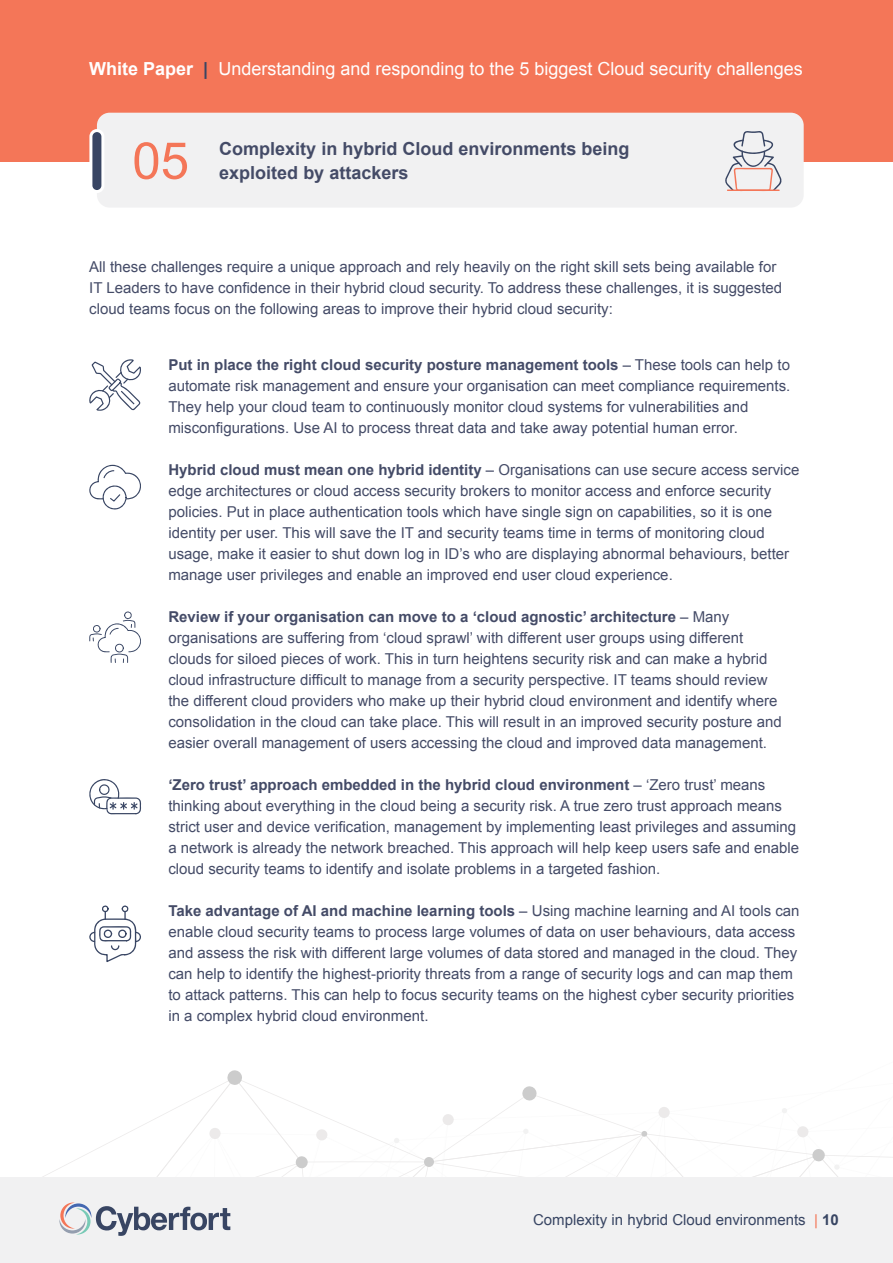
<style>
.page{position:relative;width:893px;height:1263px;background:#fff}
.page>*{position:absolute;margin:0;border:0;box-sizing:border-box;transform-origin:0 0}
.t1{font:51px "Arial";color:#f47658}
.t2{font:18px "Arial";color:#fff}
.t3{font:700 18px "Arial";color:#444b67}
.t4{font:15px/21px "Arial";color:#444b67}
.t5{font:15px "Arial";color:#384563}
.s1{font-weight:700}
.s2{font-weight:700;color:#384563}
.s3{color:#f47658}
</style>
<div class="page">
<div style="left:0;top:0;width:893px;height:161px;background:#f47658"></div>
<svg style="left:0;top:1070px;width:893px;height:193px"></svg>
<div style="left:97px;top:113px;width:707px;height:95px;background:#f1f1f2;border-radius:13px"></div>
<div style="left:91px;top:131px;width:12px;height:61px;background:#384563;border-radius:6px"></div>
<div style="left:89px;top:129px;width:15px;height:64px;border:3px solid #fff;border-radius:6px"></div>
<svg style="left:725px;top:131px;width:57px;height:61px"></svg>
<svg style="left:89px;top:359px;width:52px;height:52px"></svg>
<svg style="left:89px;top:464px;width:52px;height:46px"></svg>
<svg style="left:89px;top:611px;width:52px;height:52px"></svg>
<svg style="left:89px;top:779px;width:52px;height:36px"></svg>
<svg style="left:89px;top:905px;width:52px;height:57px"></svg>
<p class="t2" style="left:89px;top:56px;width:715px"><span class="s1">White Paper</span> <span class="s2">|</span> Understanding and responding to the 5 biggest Cloud security challenges</p>
<h1 class="t1" style="left:132px;top:127px;width:58px">05</h1>
<p class="t3" style="left:219px;top:137px;width:412px">Complexity in hybrid Cloud environments being</p>
<p class="t3" style="left:219px;top:161px;width:191px">exploited by attackers</p>
<p class="t4" style="left:89px;top:257px;width:694px">All these challenges require a unique approach and rely heavily on the right skill sets being available for<br>IT Leaders to have confidence in their hybrid cloud security. To address these challenges, it is suggested cloud teams focus on the following areas to improve their hybrid cloud security:</p>
<p class="t4" style="left:168px;top:355px;width:623px"><span class="s1">Put in place the right cloud security posture management tools</span> – These tools can help to automate risk management and ensure your organisation can meet compliance requirements.<br>They help your cloud team to continuously monitor cloud systems for vulnerabilities and misconfigurations. Use AI to process threat data and take away potential human error.</p>
<p class="t4" style="left:168px;top:460px;width:632px"><span class="s1">Hybrid cloud must mean one hybrid identity</span> – Organisations can use secure access service edge architectures or cloud access security brokers to monitor access and enforce security policies. Put in place authentication tools which have single sign on capabilities, so it is one identity per user. This will save the IT and security teams time in terms of monitoring cloud usage, make it easier to shut down log in ID’s who are displaying abnormal behaviours, better manage user privileges and enable an improved end user cloud experience.</p>
<p class="t4" style="left:168px;top:607px;width:615px"><span class="s1">Review if your organisation can move to a ‘cloud agnostic’ architecture</span> – Many organisations are suffering from ‘cloud sprawl’ with different user groups using different clouds for siloed pieces of work. This in turn heightens security risk and can make a hybrid cloud infrastructure difficult to manage from a security perspective. IT teams should review the different cloud providers who make up their hybrid cloud environment and identify where consolidation in the cloud can take place. This will result in an improved security posture and easier overall management of users accessing the cloud and improved data management.</p>
<p class="t4" style="left:168px;top:775px;width:632px"><span class="s1">‘Zero trust’ approach embedded in the hybrid cloud environment</span> – ‘Zero trust’ means thinking about everything in the cloud being a security risk. A true zero trust approach means strict user and device verification, management by implementing least privileges and assuming a network is already the network breached. This approach will help keep users safe and enable cloud security teams to identify and isolate problems in a targeted fashion.</p>
<p class="t4" style="left:168px;top:901px;width:633px"><span class="s1">Take advantage of AI and machine learning tools</span> – Using machine learning and AI tools can enable cloud security teams to process large volumes of data on user behaviours, data access and assess the risk with different large volumes of data stored and managed in the cloud. They can help to identify the highest-priority threats from a range of security logs and can map them to attack patterns. This can help to focus security teams on the highest cyber security priorities in a complex hybrid cloud environment.</p>
<p class="t5" style="left:533px;top:1210px;width:307px">Complexity in hybrid Cloud environments <span class="s3">|</span> <span class="s1">10</span></p>
</div>
